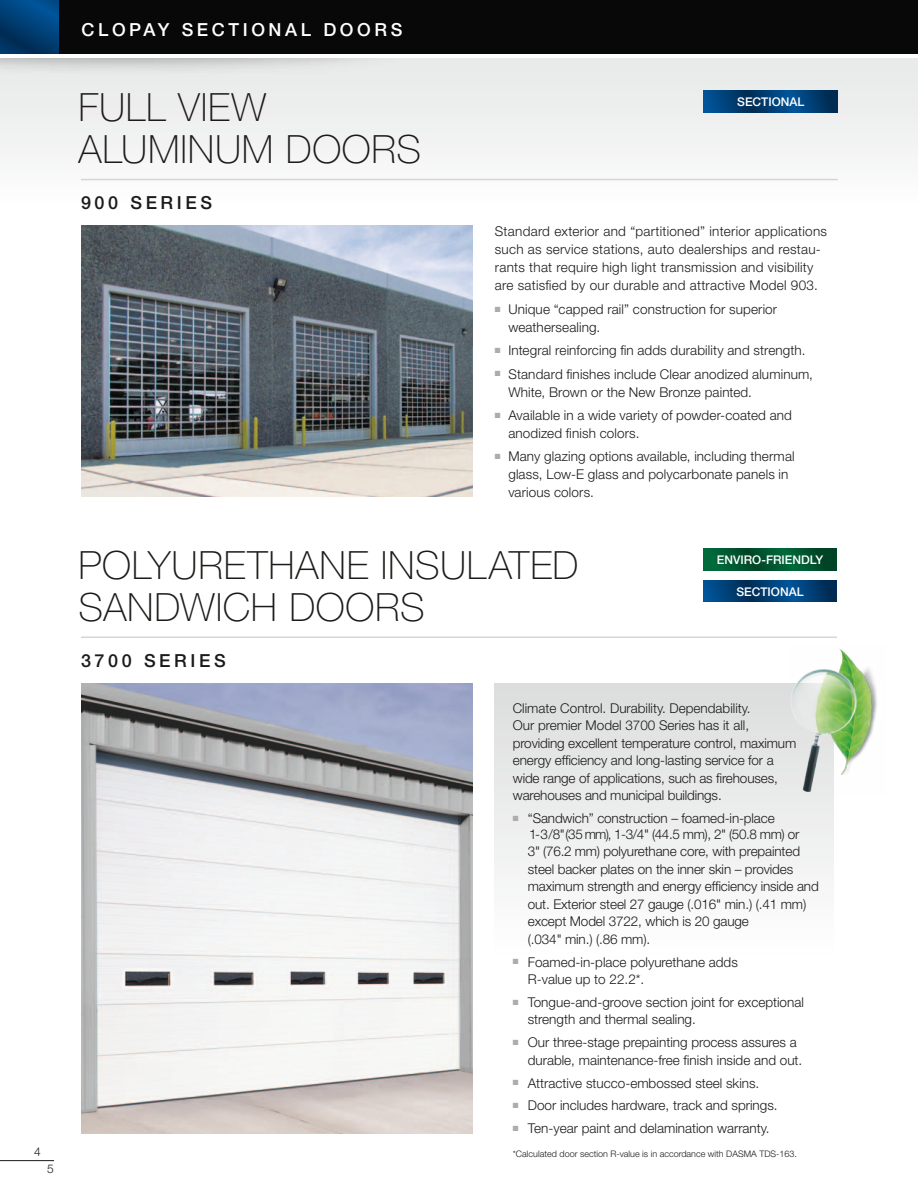
<style>
.page{position:relative;width:918px;height:1188px;background:#fff}
.page>*{position:absolute;margin:0;border:0;box-sizing:border-box;transform-origin:0 0}
.t1{font:100 39px/42px "Helvetica Neue";letter-spacing:.02em;color:#1c1b1a}
.t2{font:500 18px "Helvetica Neue";letter-spacing:.2em;color:#fff}
.t3{font:500 18px "Helvetica Neue";letter-spacing:.2em;color:#1c1b1a}
.t4{font:300 13.5px/17.4px "Helvetica Neue";color:#1c1b1a}
.t5{font:300 13.5px/18px "Helvetica Neue";letter-spacing:.02em;color:#1c1b1a}
.t6{font:500 12px "Helvetica Neue";color:#fff}
.t7{font:300 12px "Helvetica Neue";color:#1c1b1a}
.t8{font:300 9px "Helvetica Neue";color:#1c1b1a}
</style>
<div class="page">
<div style="left:0;top:49px;width:918px;height:201px;background:#f4f4f4"></div>
<div style="left:495px;top:684px;width:339px;height:432px;background:linear-gradient(to bottom,#e0e1e1,#fff)"></div>
<div style="left:0;top:0;width:918px;height:54px;background:#080808"></div>
<hr style="left:0;top:1160px;width:54px;height:1px;background:#1c1b1a">
<img style="left:81px;top:684px;width:391px;height:450px">
<svg style="left:0;top:0;width:59px;height:54px;background:#003f74"></svg>
<img style="left:81px;top:226px;width:391px;height:271px">
<svg style="left:704px;top:91px;width:134px;height:21px;background:#003f75"></svg>
<hr style="left:81px;top:179px;width:757px;height:1px;background:#d4d5d5">
<svg style="left:703px;top:549px;width:134px;height:21px;background:#00562f"></svg>
<svg style="left:703px;top:580px;width:134px;height:22px;background:#003f75"></svg>
<hr style="left:81px;top:637px;width:756px;height:1px;background:#d4d5d5">
<img style="left:791px;top:648px;width:86px;height:147px">
<hr style="left:0;top:54px;width:918px;height:3px;background:#fff">
<p class="t7" style="left:34px;top:1145px;width:8px">4</p>
<p class="t7" style="left:47px;top:1162px;width:8px">5</p>
<h2 class="t2" style="left:81px;top:19px;width:323px">CLOPAY SECTIONAL DOORS</h2>
<h1 class="t1" style="left:79px;top:87px;width:344px">FULL VIEW<br>ALUMINUM DOORS</h1>
<h2 class="t3" style="left:81px;top:192px;width:133px">900 SERIES</h2>
<p class="t6" style="left:737px;top:95px;width:69px">SECTIONAL</p>
<p class="t5" style="left:495px;top:222px;width:334px">Standard exterior and “partitioned” interior applications such as service stations, auto dealerships and restau&shy;rants that require high light transmission and visibility are satisfied by our durable and attractive Model 903.</p>
<p class="t4" style="left:508px;top:300px;width:270px;line-height:18px;text-indent:-13px"><sup>■</sup> Unique “capped rail” construction for superior weathersealing.</p>
<p class="t4" style="left:495px;top:341px;width:312px"><sup>■</sup> Integral reinforcing fin adds durability and strength.</p>
<p class="t4" style="left:508px;top:364px;width:306px;line-height:18px;text-indent:-13px"><sup>■</sup> Standard finishes include Clear anodized aluminum,<br>White, Brown or the New Bronze painted.</p>
<p class="t4" style="left:508px;top:406px;width:285px;line-height:18px;text-indent:-13px"><sup>■</sup> Available in a wide variety of powder-coated and anodized finish colors.</p>
<p class="t4" style="left:508px;top:447px;width:288px;line-height:18px;text-indent:-13px"><sup>■</sup> Many glazing options available, including thermal glass, Low-E glass and polycarbonate panels in various colors.</p>
<h1 class="t1" style="left:79px;top:544px;width:502px">POLYURETHANE INSULATED<br>SANDWICH DOORS</h1>
<h2 class="t3" style="left:81px;top:650px;width:146px">3700 SERIES</h2>
<p class="t4" style="left:513px;top:699px;width:285px">Climate Control. Durability. Dependability.<br>Our premier Model 3700 Series has it all, providing excellent temperature control, maximum energy efficiency and long-lasting service for a wide range of applications, such as firehouses, warehouses and municipal buildings.</p>
<p class="t4" style="left:529px;top:810px;width:272px;line-height:15.8px;text-indent:-16px"><sup>■</sup> “Sandwich” construction – foamed-in-place<br>1-3/8" (35 mm), 1-3/4" (44.5 mm), 2" (50.8 mm) or</p>
<p class="t4" style="left:528px;top:842px;width:292px">3" (76.2 mm) polyurethane core, with prepainted steel backer plates on the inner skin – provides maximum strength and energy efficiency inside and out. Exterior steel 27 gauge (.016" min.) (.41 mm) except Model 3722, which is 20 gauge<br>(.034" min.) (.86 mm).</p>
<p class="t4" style="left:528px;top:953px;width:212px;text-indent:-15px"><sup>■</sup> Foamed-in-place polyurethane adds<br>R-value up to 22.2*.</p>
<p class="t4" style="left:528px;top:993px;width:278px;text-indent:-15px"><sup>■</sup> Tongue-and-groove section joint for exceptional strength and thermal sealing.</p>
<p class="t4" style="left:528px;top:1033px;width:276px;text-indent:-15px"><sup>■</sup> Our three-stage prepainting process assures a durable, maintenance-free finish inside and out.</p>
<p class="t4" style="left:513px;top:1074px;width:248px"><sup>■</sup> Attractive stucco-embossed steel skins.</p>
<p class="t4" style="left:513px;top:1097px;width:266px"><sup>■</sup> Door includes hardware, track and springs.</p>
<p class="t4" style="left:513px;top:1120px;width:258px"><sup>■</sup> Ten-year paint and delamination warranty.</p>
<p class="t8" style="left:513px;top:1148px;width:286px">*Calculated door section R-value is in accordance with DASMA TDS-163.</p>
<p class="t6" style="left:717px;top:553px;width:108px">ENVIRO-FRIENDLY</p>
<p class="t6" style="left:736px;top:584px;width:69px">SECTIONAL</p>
</div>
